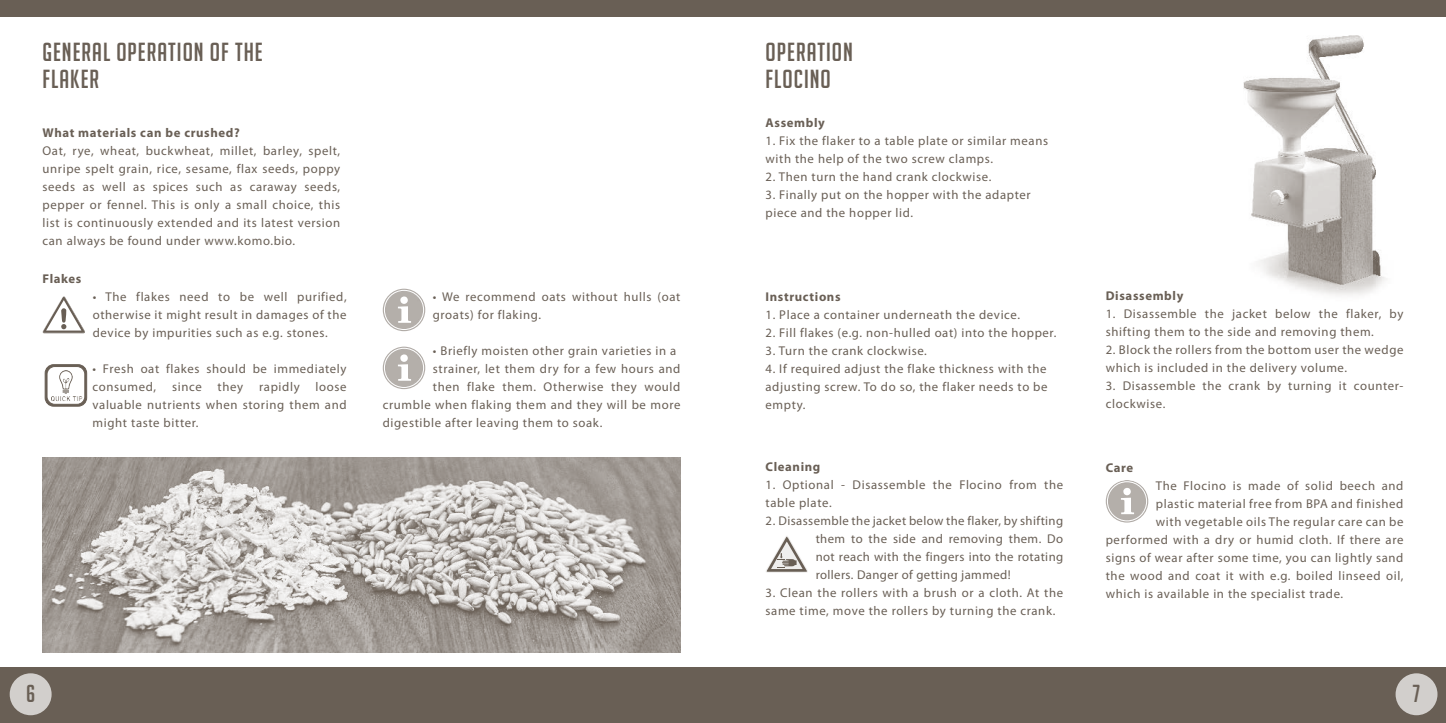
<style>
.page{position:relative;width:1446px;height:723px;background:#fff}
.page>*{position:absolute;margin:0;border:0;box-sizing:border-box;transform-origin:0 0}
.t1{font:25.5px/27px "Big Noodle Titling";letter-spacing:.04em;color:#695f55}
.t2{font:24px "Big Noodle Titling";color:#695f55}
.t3{font:12.75px/18px "Myriad Pro";letter-spacing:.05em;color:#695f55}
.t4{font:700 12.75px "Myriad Pro";letter-spacing:.05em;color:#695f55}
</style>
<div class="page">
<div style="left:0;top:668px;width:1446px;height:55px;background:#695f55"></div>
<div style="left:0;top:0;width:1446px;height:17px;background:#695f55"></div>
<div style="left:10px;top:673px;width:42px;height:42px;background:#d2cfcc;border-radius:50%"></div>
<div style="left:1395px;top:673px;width:42px;height:42px;background:#d2cfcc;border-radius:50%"></div>
<img style="left:1243px;top:35px;width:143px;height:260px">
<svg style="left:43px;top:296px;width:42px;height:37px"></svg>
<svg style="left:45px;top:365px;width:42px;height:41px"></svg>
<img style="left:383px;top:347px;width:42px;height:42px;border-radius:21px">
<div style="left:384px;top:348px;width:40px;height:40px;border:1px solid #fff;border-radius:50%"></div>
<svg style="left:398px;top:353px;width:13px;height:28px"></svg>
<img style="left:383px;top:289px;width:42px;height:42px;border-radius:21px">
<div style="left:384px;top:290px;width:40px;height:40px;border:1px solid #fff;border-radius:50%"></div>
<svg style="left:398px;top:295px;width:13px;height:28px"></svg>
<img style="left:43px;top:457px;width:637px;height:195px">
<img style="left:767px;top:536px;width:40px;height:37px">
<svg style="left:766px;top:537px;width:42px;height:35px"></svg>
<img style="left:1106px;top:480px;width:42px;height:42px;border-radius:21px">
<div style="left:1107px;top:481px;width:40px;height:40px;border:1px solid #fff;border-radius:50%"></div>
<svg style="left:1121px;top:486px;width:13px;height:28px"></svg>
<h1 class="t1" style="left:43px;top:38px;width:222px">GENERAL OPERATION OF THE<br>FLAKER</h1>
<p class="t4" style="left:43px;top:125px;width:199px">What materials can be crushed?</p>
<p class="t3" style="left:43px;top:142px;width:299px;text-align:justify">Oat, rye, wheat, buckwheat, millet, barley, spelt, unripe spelt grain, rice, sesame, flax seeds, poppy seeds as well as spices such as caraway seeds, pepper or fennel. This is only a small choice, this list is continuously extended and its latest version can always be found under www.komo.bio.</p>
<p class="t4" style="left:43px;top:270px;width:40px">Flakes</p>
<p class="t3" style="left:93px;top:287px;width:255px;text-align:justify">• The flakes need to be well purified, otherwise it might result in damages of the device by impurities such as e.g. stones.</p>
<p class="t3" style="left:92px;top:359px;width:256px;text-align:justify">• Fresh oat flakes should be immediately consumed, since they rapidly loose valuable nutrients when storing them and might taste bitter.</p>
<p class="t3" style="left:433px;top:287px;width:249px">• We recommend oats without hulls (oat groats) for flaking.</p>
<p class="t3" style="left:433px;top:341px;width:245px">• Briefly moisten other grain varieties in a</p>
<p class="t3" style="left:433px;top:359px;width:249px">strainer, let them dry for a few hours and</p>
<p class="t3" style="left:433px;top:377px;width:249px">then flake them. Otherwise they would</p>
<p class="t3" style="left:383px;top:395px;width:299px">crumble when flaking them and they will be more</p>
<p class="t3" style="left:383px;top:413px;width:221px">digestible after leaving them to soak.</p>
<h1 class="t1" style="left:765px;top:38px;width:89px">OPERATION<br>FLOCINO</h1>
<p class="t4" style="left:765px;top:114px;width:61px">Assembly</p>
<p class="t3" style="left:765px;top:131px;width:284px">1. Fix the flaker to a table plate or similar means with the help of the two screw clamps.</p>
<p class="t3" style="left:765px;top:167px;width:227px">2. Then turn the hand crank clockwise.</p>
<p class="t3" style="left:765px;top:185px;width:267px">3. Finally put on the hopper with the adapter piece and the hopper lid.</p>
<p class="t4" style="left:765px;top:288px;width:77px">Instructions</p>
<p class="t3" style="left:765px;top:305px;width:256px">1. Place a container underneath the device.</p>
<p class="t3" style="left:765px;top:323px;width:292px">2. Fill flakes (e.g. non-hulled oat) into the hopper.</p>
<p class="t3" style="left:765px;top:341px;width:163px">3. Turn the crank clockwise.</p>
<p class="t3" style="left:765px;top:359px;width:284px;text-align:justify">4. If required adjust the flake thickness with the adjusting screw. To do so, the flaker needs to be empty.</p>
<p class="t4" style="left:765px;top:458px;width:56px">Cleaning</p>
<p class="t3" style="left:765px;top:475px;width:299px">1. Optional - Disassemble the Flocino from the table plate.</p>
<p class="t3" style="left:816px;top:512px;width:249px;text-align:justify;text-indent:-50px">2. Disassemble the jacket below the flaker, by shifting them to the side and removing them. Do not reach with the fingers into the rotating rollers. Danger of getting jammed!</p>
<p class="t3" style="left:765px;top:584px;width:299px">3. Clean the rollers with a brush or a cloth. At the same time, move the rollers by turning the crank.</p>
<p class="t4" style="left:1106px;top:287px;width:79px">Disassembly</p>
<p class="t3" style="left:1106px;top:304px;width:299px">1. Disassemble the jacket below the flaker, by shifting them to the side and removing them.</p>
<p class="t3" style="left:1106px;top:340px;width:299px">2. Block the rollers from the bottom user the wedge which is included in the delivery volume.</p>
<p class="t3" style="left:1106px;top:376px;width:299px">3. Disassemble the crank by turning it counter&shy;clockwise.</p>
<p class="t4" style="left:1106px;top:459px;width:29px">Care</p>
<p class="t3" style="left:1156px;top:477px;width:249px">The Flocino is made of solid beech and</p>
<p class="t3" style="left:1156px;top:495px;width:249px">plastic material free from BPA and finished</p>
<p class="t3" style="left:1156px;top:513px;width:249px">with vegetable oils The regular care can be</p>
<p class="t3" style="left:1106px;top:531px;width:299px">performed with a dry or humid cloth. If there are</p>
<p class="t3" style="left:1106px;top:549px;width:299px">signs of wear after some time, you can lightly sand</p>
<p class="t3" style="left:1106px;top:567px;width:299px">the wood and coat it with e.g. boiled linseed oil,</p>
<p class="t3" style="left:1106px;top:585px;width:239px">which is available in the specialist trade.</p>
<h2 class="t2" style="left:26px;top:680px;width:11px">6</h2>
<h2 class="t2" style="left:1413px;top:680px;width:9px">7</h2>
</div>
